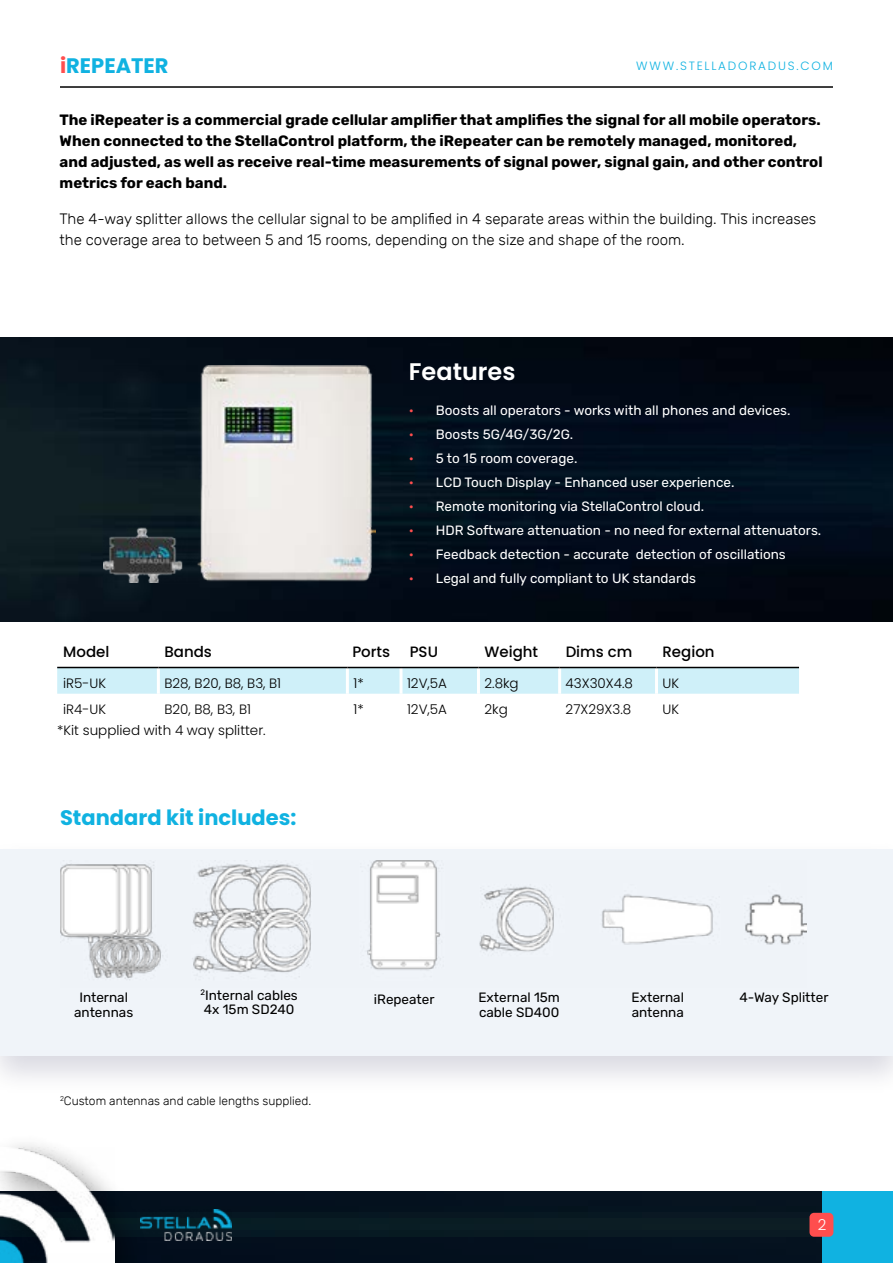
<style>
.page{position:relative;width:893px;height:1263px;background:#fff}
.page>*{position:absolute;margin:0;border:0;box-sizing:border-box;transform-origin:0 0}
.t1{font:600 24px "Poppins";color:#fff}
.t2{font:700 21px "Poppins";color:#10b2e1}
.t3{font:700 15px/21px "Rubik";color:#000}
.t4{font:300 15px/21px "Rubik";color:#000}
.t5{font:500 15px "Poppins";color:#000}
.t6{font:300 15px "Poppins";color:#fff}
.t7{font:13.5px "Rubik";color:#fff}
.t8{font:300 13.5px "Poppins";color:#000}
.t9{font:13.5px/14.4px "Rubik";color:#000}
.t10{font:300 12px "Rubik";color:#000}
.t11{font:300 12px "Poppins";letter-spacing:.15em;color:#10b2e1}
.s1{color:#ff4e4e}
</style>
<div class="page">
<div style="left:821px;top:1191px;width:72px;height:72px;background:#10b2e1"></div>
<img style="left:150px;top:1191px;width:671px;height:72px">
<img style="left:150px;top:1209px;width:82px;height:31px">
<div style="left:809px;top:1213px;width:24px;height:24px;background:#ff4e4e;border-radius:4px"></div>
<hr style="left:60px;top:86px;width:773px;height:2px;background:#000">
<div style="left:0;top:1134px;width:150px;height:129px;background:#000;opacity:.45"></div>
<img style="left:0;top:1147px;width:114px;height:116px">
<img style="left:0;top:337px;width:893px;height:284px">
<svg style="left:57px;top:668px;width:742px;height:26px;background:#cdedf6"></svg>
<hr style="left:157px;top:668px;width:3px;height:26px;background:#fff">
<hr style="left:346px;top:668px;width:3px;height:26px;background:#fff">
<hr style="left:399px;top:668px;width:3px;height:26px;background:#fff">
<hr style="left:477px;top:668px;width:3px;height:26px;background:#fff">
<hr style="left:558px;top:668px;width:3px;height:26px;background:#fff">
<hr style="left:655px;top:668px;width:3px;height:26px;background:#fff">
<hr style="left:57px;top:667px;width:101px;height:1px;background:#000">
<hr style="left:158px;top:667px;width:189px;height:1px;background:#000">
<hr style="left:347px;top:667px;width:54px;height:1px;background:#000">
<hr style="left:401px;top:667px;width:77px;height:1px;background:#000">
<hr style="left:478px;top:667px;width:82px;height:1px;background:#000">
<hr style="left:560px;top:667px;width:96px;height:1px;background:#000">
<hr style="left:656px;top:667px;width:143px;height:1px;background:#000">
<div style="left:0;top:839px;width:893px;height:258px;background:#00033a;opacity:.15"></div>
<div style="left:1px;top:849px;width:892px;height:207px;background:#f0f4f9"></div>
<img style="left:60px;top:860px;width:746px;height:120px">
<img style="left:103px;top:365px;width:273px;height:217px">
<h2 class="t2" style="left:60px;top:53px;width:110px"><span class="s1">i</span>REPEATER</h2>
<p class="t11" style="left:636px;top:59px;width:198px">WWW.STELLADORADUS.COM</p>
<p class="t3" style="left:60px;top:110px;width:765px">The iRepeater is a commercial grade cellular amplifier that amplifies the signal for all mobile operators.<br>When connected to the StellaControl platform, the iRepeater can be remotely managed, monitored, and adjusted, as well as receive real-time measurements of signal power, signal gain, and other control metrics for each band.</p>
<p class="t4" style="left:60px;top:209px;width:758px">The 4-way splitter allows the cellular signal to be amplified in 4 separate areas within the building. This increases the coverage area to between 5 and 15 rooms, depending on the size and shape of the room.</p>
<h1 class="t1" style="left:409px;top:358px;width:108px">Features</h1>
<p class="t7" style="left:409px;top:403px;width:383px"><span class="s1">•</span> Boosts all operators - works with all phones and devices.</p>
<p class="t7" style="left:409px;top:427px;width:166px"><span class="s1">•</span> Boosts 5G/4G/3G/2G.</p>
<p class="t7" style="left:409px;top:451px;width:170px"><span class="s1">•</span> 5 to 15 room coverage.</p>
<p class="t7" style="left:409px;top:475px;width:327px"><span class="s1">•</span> LCD Touch Display - Enhanced user experience.</p>
<p class="t7" style="left:409px;top:499px;width:297px"><span class="s1">•</span> Remote monitoring via StellaControl cloud.</p>
<p class="t7" style="left:409px;top:523px;width:414px"><span class="s1">•</span> HDR Software attenuation - no need for external attenuators.</p>
<p class="t7" style="left:409px;top:547px;width:378px"><span class="s1">•</span> Feedback detection - accurate detection of oscillations</p>
<p class="t7" style="left:409px;top:571px;width:289px"><span class="s1">•</span> Legal and fully compliant to UK standards</p>
<p class="t5" style="left:63px;top:643px;width:48px">Model</p>
<p class="t5" style="left:164px;top:643px;width:49px">Bands</p>
<p class="t5" style="left:352px;top:643px;width:39px">Ports</p>
<p class="t5" style="left:410px;top:643px;width:30px">PSU</p>
<p class="t5" style="left:484px;top:643px;width:55px">Weight</p>
<p class="t5" style="left:566px;top:643px;width:68px">Dims cm</p>
<p class="t5" style="left:662px;top:643px;width:54px">Region</p>
<p class="t8" style="left:63px;top:675px;width:44px">iR5-UK</p>
<p class="t8" style="left:164px;top:675px;width:118px">B28, B20, B8, B3, B1</p>
<p class="t8" style="left:353px;top:675px;width:12px">1*</p>
<p class="t8" style="left:407px;top:675px;width:42px">12V,5A</p>
<p class="t8" style="left:484px;top:675px;width:36px">2.8kg</p>
<p class="t8" style="left:566px;top:675px;width:69px">43X30X4.8</p>
<p class="t8" style="left:662px;top:675px;width:18px">UK</p>
<p class="t8" style="left:63px;top:701px;width:44px">iR4-UK</p>
<p class="t8" style="left:164px;top:701px;width:88px">B20, B8, B3, B1</p>
<p class="t8" style="left:353px;top:701px;width:12px">1*</p>
<p class="t8" style="left:407px;top:701px;width:42px">12V,5A</p>
<p class="t8" style="left:484px;top:701px;width:25px">2kg</p>
<p class="t8" style="left:566px;top:701px;width:67px">27X29X3.8</p>
<p class="t8" style="left:662px;top:701px;width:18px">UK</p>
<p class="t8" style="left:57px;top:722px;width:210px">*Kit supplied with 4 way splitter.</p>
<h2 class="t2" style="left:60px;top:806px;width:238px">Standard kit includes:</h2>
<p class="t9" style="left:74px;top:991px;width:61px;text-align:center">Internal antennas</p>
<p class="t9" style="left:201px;top:988px;width:99px"><sup>2</sup>Internal cables<br>4x 15m SD240</p>
<p class="t9" style="left:374px;top:992px;width:62px">iRepeater</p>
<p class="t10" style="left:60px;top:1094px;width:253px"><sup>2</sup>Custom antennas and cable lengths supplied.</p>
<p class="t9" style="left:478px;top:991px;width:83px">External 15m</p>
<p class="t9" style="left:739px;top:991px;width:91px">4-Way Splitter</p>
<p class="t9" style="left:479px;top:1005px;width:82px">cable SD400</p>
<p class="t9" style="left:632px;top:991px;width:54px">External antenna</p>
<p class="t6" style="left:818px;top:1216px;width:10px">2</p>
</div>
